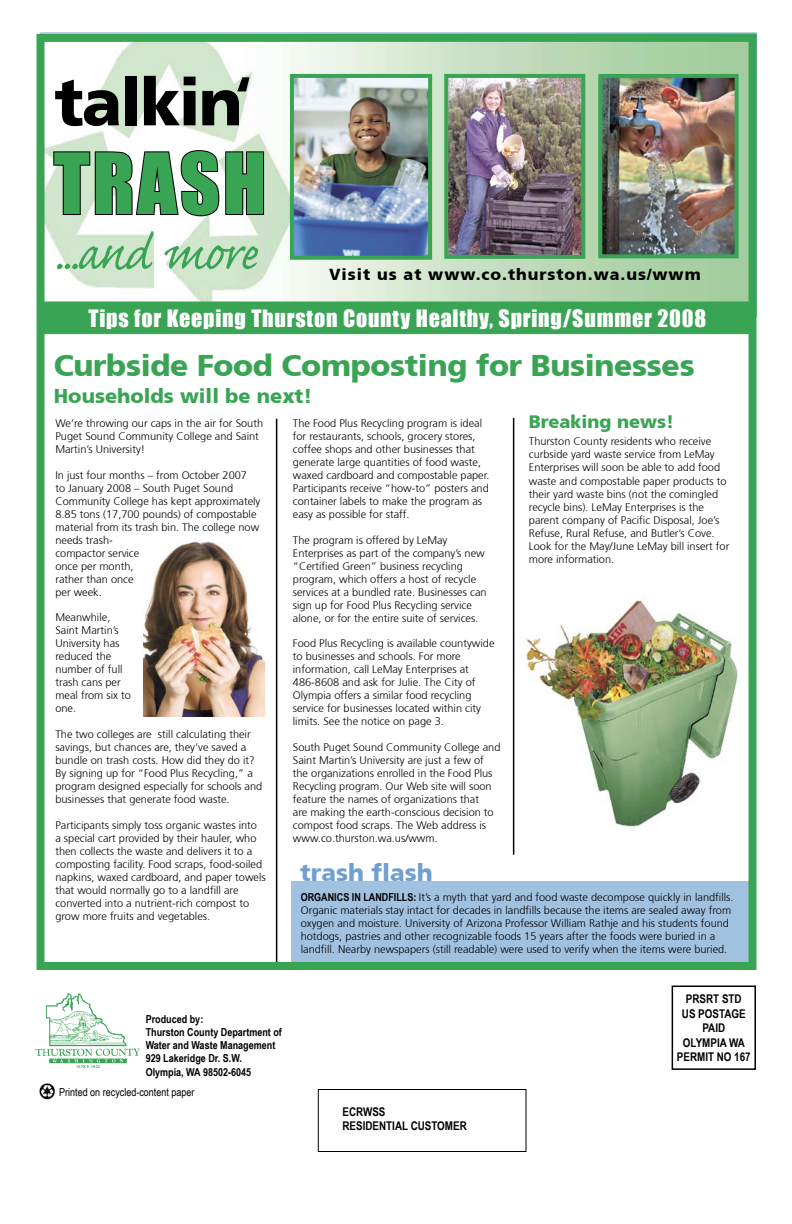
<style>
.page{position:relative;width:792px;height:1224px;background:#fff}
.page>*{position:absolute;margin:0;border:0;box-sizing:border-box;transform-origin:0 0}
.t1{font:78px "Impact";color:#39a454}
.t2{font:900 66px "Frutiger";letter-spacing:-.03em;color:#000}
.t3{font:63px "Caflisch Script Pro";letter-spacing:-.03em;color:#39a454}
.t4{font:900 52px "Frutiger";color:#000}
.t5{font:900 30px "Frutiger";letter-spacing:-.01em;color:#39a454}
.t6{font:900 24px "Frutiger";color:#70a0ce}
.t7{font:22px "Impact";letter-spacing:.035em;color:#fff}
.t8{font:900 20px "Frutiger";color:#39a454}
.t9{font:900 18px "Frutiger";color:#39a454}
.t10{font:900 16px "Frutiger";letter-spacing:.06em;color:#000}
.t11{font:700 12px/14.4px "Arial Narrow";color:#000;text-align:center}
.t12{font:300 11px/13px "Frutiger 45";color:#000}
.t13{font:700 11px/13.2px "Arial Narrow";color:#000}
.t14{font:11px "Arial Narrow";color:#000}
.s1{font-family:"Arial Narrow";font-weight:700}
</style>
<div class="page">
<img style="left:35px;top:993px;width:105px;height:74px">
<div style="left:672px;top:986px;width:84px;height:84px;border:2px solid #000"></div>
<div style="left:318px;top:1089px;width:208px;height:63px;border:1px solid #000"></div>
<img style="left:46px;top:43px;width:702px;height:259px">
<hr style="left:276px;top:419px;width:1px;height:547px;background:#000">
<div style="left:41px;top:302px;width:713px;height:32px;background:#39a454"></div>
<svg style="left:52px;top:148px;width:213px;height:69px"></svg>
<img style="left:295px;top:79px;width:132px;height:176px">
<div style="left:290px;top:74px;width:142px;height:186px;border:4px solid #39a454"></div>
<img style="left:603px;top:79px;width:131px;height:174px">
<div style="left:598px;top:74px;width:141px;height:184px;border:4px solid #39a454"></div>
<img style="left:449px;top:79px;width:131px;height:175px">
<div style="left:444px;top:74px;width:141px;height:185px;border:4px solid #39a454"></div>
<img style="left:39px;top:1083px;width:16px;height:16px">
<hr style="left:513px;top:418px;width:1px;height:437px;background:#000">
<div style="left:291px;top:881px;width:462px;height:83px;background:#a1c1e0"></div>
<img style="left:144px;top:541px;width:121px;height:176px">
<img style="left:521px;top:600px;width:217px;height:227px">
<div style="left:37px;top:34px;width:720px;height:936px;border:8px solid #39a454"></div>
<h2 class="t2" style="left:55px;top:62px;width:190px">talkin</h2>
<h3 class="t4" style="left:235px;top:64px;width:19px">‘</h3>
<h1 class="t1" style="left:54px;top:123px;width:214px">T R A S H</h1>
<h3 class="t3" style="left:54px;top:221px;width:204px">...and more</h3>
<h3 class="t10" style="left:329px;top:264px;width:373px">Visit us at www.co.thurston.wa.us/wwm</h3>
<h3 class="t7" style="left:89px;top:301px;width:619px">Tips for Keeping Thurston County Healthy, Spring/Summer 2008</h3>
<h3 class="t5" style="left:54px;top:348px;width:642px">Curbside Food Composting for Businesses</h3>
<p class="t12" style="left:55px;top:417px;width:209px">We’re throwing our caps in the air for South<br>Puget Sound Community College and Saint<br>Martin’s University!</p>
<p class="t12" style="left:55px;top:469px;width:207px">In just four months – from October 2007<br>to January 2008 – South Puget Sound<br>Community College has kept approximately<br>8.85 tons (17,700 pounds) of compostable material from its trash bin. The college now needs trash-<br>compactor service<br>once per month,<br>rather than once<br>per week.</p>
<p class="t12" style="left:55px;top:611px;width:77px">Meanwhile,<br>Saint Martin’s<br>University has reduced the number of full trash cans per meal from six to one.</p>
<p class="t12" style="left:55px;top:728px;width:209px">The two colleges are still calculating their savings, but chances are, they’ve saved a bundle on trash costs. How did they do it?<br>By signing up for “Food Plus Recycling,” a program designed especially for schools and businesses that generate food waste.</p>
<p class="t12" style="left:55px;top:818px;width:212px">Participants simply toss organic wastes into<br>a special cart provided by their hauler, who then collects the waste and delivers it to a composting facility. Food scraps, food-soiled napkins, waxed cardboard, and paper towels that would normally go to a landfill are converted into a nutrient-rich compost to grow more fruits and vegetables.</p>
<h3 class="t8" style="left:54px;top:384px;width:260px">Households will be next!</h3>
<h3 class="t9" style="left:529px;top:411px;width:147px">Breaking news!</h3>
<p class="t12" style="left:529px;top:435px;width:202px">Thurston County residents who receive curbside yard waste service from LeMay Enterprises will soon be able to add food waste and compostable paper products to their yard waste bins (not the comingled recycle bins). LeMay Enterprises is the parent company of Pacific Disposal, Joe’s Refuse, Rural Refuse, and Butler’s Cove.<br>Look for the May/June LeMay bill insert for more information.</p>
<p class="t12" style="left:293px;top:417px;width:198px">The Food Plus Recycling program is ideal for restaurants, schools, grocery stores, coffee shops and other businesses that generate large quantities of food waste, waxed cardboard and compostable paper.<br>Participants receive “how-to” posters and container labels to make the program as easy as possible for staff.</p>
<p class="t12" style="left:293px;top:534px;width:195px">The program is offered by LeMay Enterprises as part of the company’s new “Certified Green” business recycling program, which offers a host of recycle services at a bundled rate. Businesses can sign up for Food Plus Recycling service alone, or for the entire suite of services.</p>
<p class="t12" style="left:293px;top:637px;width:203px">Food Plus Recycling is available countywide to businesses and schools. For more information, call LeMay Enterprises at 486-8608 and ask for Julie. The City of Olympia offers a similar food recycling service for businesses located within city limits. See the notice on page 3.</p>
<p class="t12" style="left:293px;top:741px;width:209px">South Puget Sound Community College and Saint Martin’s University are just a few of the organizations enrolled in the Food Plus Recycling program. Our Web site will soon feature the names of organizations that<br>are making the earth-conscious decision to compost food scraps. The Web address is www.co.thurston.wa.us/wwm.</p>
<h3 class="t6" style="left:300px;top:858px;width:134px">trash flash</h3>
<p class="t12" style="left:301px;top:890px;width:434px"><span class="s1">ORGANICS IN LANDFILLS:</span> It’s a myth that yard and food waste decompose quickly in landfills.<br>Organic materials stay intact for decades in landfills because the items are sealed away from oxygen and moisture. University of Arizona Professor William Rathje and his students found hotdogs, pastries and other recognizable foods 15 years after the foods were buried in a landfill. Nearby newspapers (still readable) were used to verify when the items were buried.</p>
<p class="t13" style="left:146px;top:1012px;width:138px">Produced by:<br>Thurston County Department of<br>Water and Waste Management<br>929 Lakeridge Dr. S.W.<br>Olympia, WA 98502-6045</p>
<p class="t14" style="left:59px;top:1084px;width:137px">Printed on recycled-content paper</p>
<p class="t11" style="left:343px;top:1104px;width:126px;text-align:left">ECRWSS<br>RESIDENTIAL CUSTOMER</p>
<p class="t11" style="left:677px;top:991px;width:75px">PRSRT STD<br>US POSTAGE<br>PAID<br>OLYMPIA WA<br>PERMIT NO 167</p>
</div>
